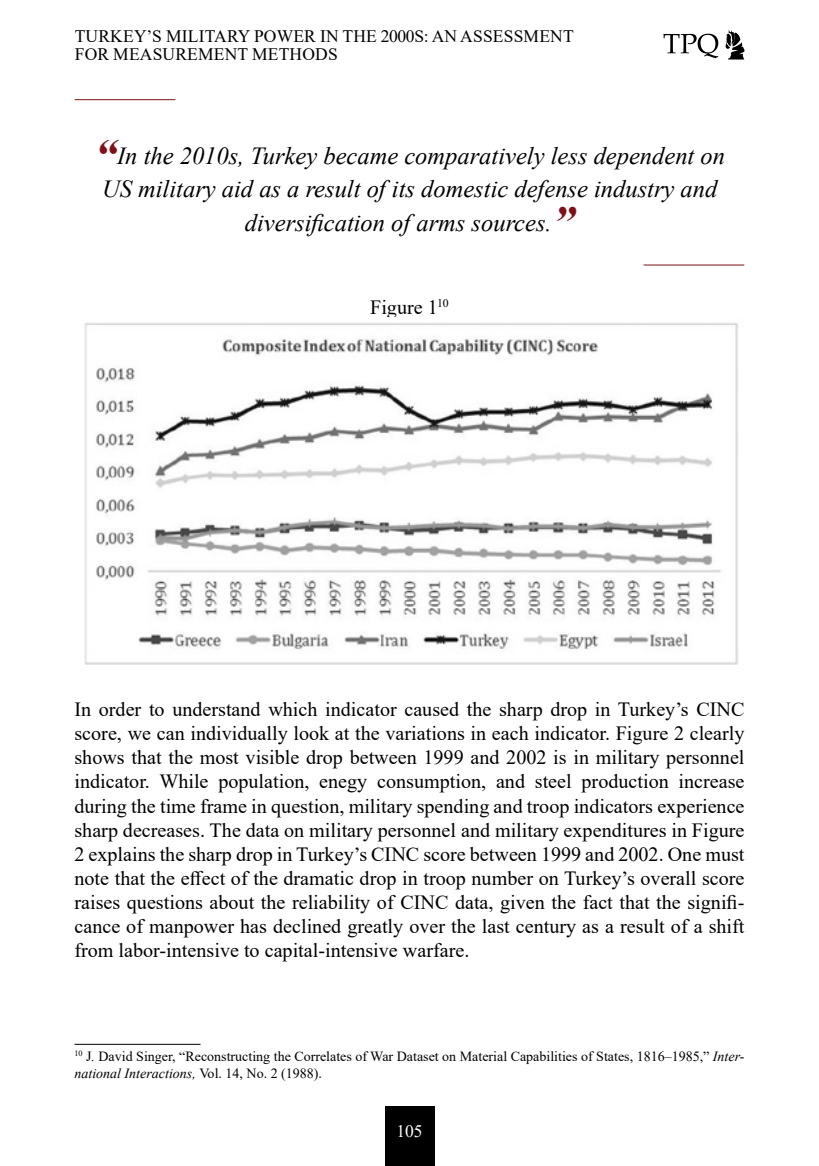
<style>
.page{position:relative;width:819px;height:1166px;background:#fff}
.page>*{position:absolute;margin:0;border:0;box-sizing:border-box;transform-origin:0 0}
.t1{font:italic 24.5px/33.2px "Times New Roman";color:#000;text-align:center}
.t2{font:20.12px/24.2px "Times New Roman";color:#000;text-align:justify}
.t3{font:17.5px/17.5px "Times New Roman";letter-spacing:.01em;color:#000}
.t4{font:17.5px "Times New Roman";color:#fff}
.t5{font:14px/16.8px "Times New Roman";color:#000}
.s1{font-weight:700;font-size:45.5px;color:#801119}
.s2{font-style:italic}
</style>
<div class="page">
<div style="left:384px;top:1106px;width:50px;height:60px;background:#000"></div>
<svg style="left:725px;top:30px;width:19px;height:30px"></svg>
<svg style="left:663px;top:34px;width:55px;height:24px"></svg>
<hr style="left:75px;top:99px;width:100px;height:1px;background:#801119">
<hr style="left:643px;top:265px;width:101px;height:1px;background:#801119">
<img style="left:84px;top:322px;width:654px;height:343px">
<hr style="left:74px;top:1044px;width:126px;height:1px;background:#000">
<p class="t3" style="left:75px;top:27px;width:500px">TURKEY’S MILITARY POWER IN THE 2000S: AN ASSESSMENT<br>FOR MEASUREMENT METHODS</p>
<p class="t1" style="left:94px;top:139px;width:632px"><span class="s1">“</span>In the 2010s, Turkey became comparatively less dependent on<br>US military aid as a result of its domestic defense industry and diversification of arms sources.<span class="s1">”</span></p>
<p class="t2" style="left:370px;top:294px;width:80px">Figure 1<sup>10</sup></p>
<p class="t2" style="left:74px;top:696px;width:671px">In order to understand which indicator caused the sharp drop in Turkey’s CINC score, we can individually look at the variations in each indicator. Figure 2 clearly shows that the most visible drop between 1999 and 2002 is in military personnel indicator. While population, enegy consumption, and steel production increase during the time frame in question, military spending and troop indicators experience sharp decreases. The data on military personnel and military expenditures in Figure 2 explains the sharp drop in Turkey’s CINC score between 1999 and 2002. One must note that the effect of the dramatic drop in troop number on Turkey’s overall score raises questions about the reliability of CINC data, given the fact that the signifi&shy;cance of manpower has declined greatly over the last century as a result of a shift from labor-intensive to capital-intensive warfare.</p>
<p class="t5" style="left:74px;top:1047px;width:671px"><sup>10</sup> J<span class="s2">.</span> David Singer, “Reconstructing the Correlates of War Dataset on Material Capabilities of States, 1816–1985,” <span class="s2">Inter&shy;national Interactions,</span> Vol. 14, No. 2 (1988).</p>
<p class="t4" style="left:396px;top:1119px;width:28px">105</p>
</div>
